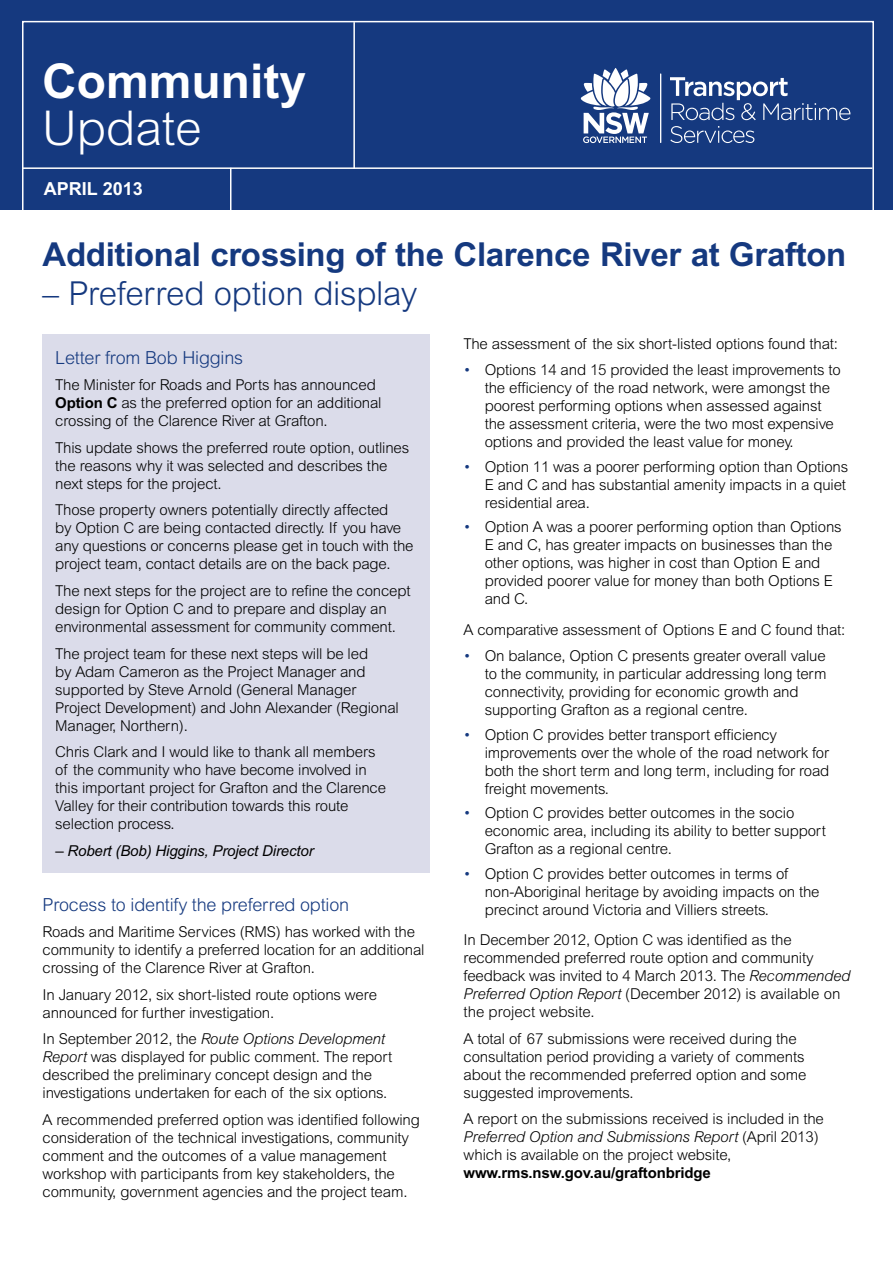
<style>
.page{position:relative;width:893px;height:1263px;background:#fff}
.page>*{position:absolute;margin:0;border:0;box-sizing:border-box;transform-origin:0 0}
.t1{font:700 48px "Arial MT Std";color:#fff}
.t2{font:300 48px "Arial MT Std";color:#fff}
.t3{font:700 33px "Arial MT Std";letter-spacing:-.01em;color:#15397f}
.t4{font:300 33px "Arial MT Std";letter-spacing:-.01em;color:#15397f}
.t5{font:300 18px "Arial MT Std";letter-spacing:-.01em;color:#15397f}
.t6{font:700 18px "Arial MT Std";color:#fff}
.t7{font:300 15px/18px "Arial MT Std";letter-spacing:-.01em;color:#000}
.t8{font:italic 15px "Arial MT Std";letter-spacing:-.01em;color:#000}
.t9{font:700 15px "Arial MT Std";letter-spacing:-.01em;color:#000}
.s1{font-weight:700}
.s2{font-style:italic}
.s3{color:#15397f}
</style>
<div class="page">
<div style="left:0;top:0;width:893px;height:209px;background:#15397f"></div>
<hr style="left:353px;top:22px;width:2px;height:147px;background:#fff">
<hr style="left:22px;top:167px;width:850px;height:2px;background:#fff">
<hr style="left:230px;top:168px;width:1px;height:42px;background:#fff">
<hr style="left:660px;top:73px;width:1px;height:70px;background:#fff">
<svg style="left:581px;top:68px;width:69px;height:75px"></svg>
<svg style="left:670px;top:77px;width:180px;height:43px"></svg>
<svg style="left:670px;top:126px;width:84px;height:17px"></svg>
<div style="left:43px;top:334px;width:387px;height:538px;background:#dbdcea"></div>
<h1 class="t1" style="left:42px;top:53px;width:265px">Community</h1>
<h1 class="t2" style="left:42px;top:101px;width:161px">Update</h1>
<p class="t6" style="left:44px;top:178px;width:101px">April 2013</p>
<h2 class="t3" style="left:43px;top:235px;width:805px">Additional crossing of the Clarence River at Grafton</h2>
<h2 class="t4" style="left:43px;top:275px;width:376px">– Preferred option display</h2>
<p class="t5" style="left:55px;top:347px;width:189px">Letter from Bob Higgins</p>
<p class="t7" style="left:55px;top:376px;width:328px">The Minister for Roads and Ports has announced<br><span class="s1">Option C</span> as the preferred option for an additional crossing of the Clarence River at Grafton.</p>
<p class="t7" style="left:55px;top:439px;width:355px">This update shows the preferred route option, outlines the reasons why it was selected and describes the next steps for the project.</p>
<p class="t7" style="left:55px;top:501px;width:360px">Those property owners potentially directly affected<br>by Option C are being contacted directly. If you have any questions or concerns please get in touch with the project team, contact details are on the back page.</p>
<p class="t7" style="left:55px;top:582px;width:357px">The next steps for the project are to refine the concept design for Option C and to prepare and display an environmental assessment for community comment.</p>
<p class="t7" style="left:55px;top:644px;width:345px">The project team for these next steps will be led<br>by Adam Cameron as the Project Manager and supported by Steve Arnold (General Manager Project Development) and John Alexander (Regional Manager, Northern).</p>
<p class="t7" style="left:55px;top:743px;width:332px">Chris Clark and I would like to thank all members of the community who have become involved in this important project for Grafton and the Clarence Valley for their contribution towards this route selection process.</p>
<p class="t8" style="left:55px;top:841px;width:260px">– Robert (Bob) Higgins, Project Director</p>
<p class="t5" style="left:43px;top:894px;width:308px">Process to identify the preferred option</p>
<p class="t7" style="left:43px;top:923px;width:384px">Roads and Maritime Services (RMS) has worked with the community to identify a preferred location for an additional crossing of the Clarence River at Grafton.</p>
<p class="t7" style="left:43px;top:985px;width:336px">In January 2012, six short-listed route options were announced for further investigation.</p>
<p class="t7" style="left:43px;top:1030px;width:351px">In September 2012, the <span class="s2">Route Options Development Report</span> was displayed for public comment. The report described the preliminary concept design and the investigations undertaken for each of the six options.</p>
<p class="t7" style="left:43px;top:1110px;width:379px">A recommended preferred option was identified following consideration of the technical investigations, community comment and the outcomes of a value management workshop with participants from key stakeholders, the community, government agencies and the project team.</p>
<p class="t7" style="left:463px;top:335px;width:376px">The assessment of the six short-listed options found that:</p>
<p class="t7" style="left:485px;top:361px;width:358px;text-indent:-21px"><span class="s3">•</span> Options 14 and 15 provided the least improvements to the efficiency of the road network, were amongst the poorest performing options when assessed against the assessment criteria, were the two most expensive options and provided the least value for money.</p>
<p class="t7" style="left:485px;top:457px;width:365px;text-indent:-21px"><span class="s3">•</span> Option 11 was a poorer performing option than Options<br>E and C and has substantial amenity impacts in a quiet residential area.</p>
<p class="t7" style="left:485px;top:518px;width:358px;text-indent:-21px"><span class="s3">•</span> Option A was a poorer performing option than Options E and C, has greater impacts on businesses than the other options, was higher in cost than Option E and provided poorer value for money than both Options E and C.</p>
<p class="t7" style="left:463px;top:621px;width:383px">A comparative assessment of Options E and C found that:</p>
<p class="t7" style="left:485px;top:647px;width:343px;text-indent:-21px"><span class="s3">•</span> On balance, Option C presents greater overall value to the community, in particular addressing long term connectivity, providing for economic growth and supporting Grafton as a regional centre.</p>
<p class="t7" style="left:485px;top:725px;width:346px;text-indent:-21px"><span class="s3">•</span> Option C provides better transport efficiency improvements over the whole of the road network for both the short term and long term, including for road freight movements.</p>
<p class="t7" style="left:485px;top:804px;width:343px;text-indent:-21px"><span class="s3">•</span> Option C provides better outcomes in the socio economic area, including its ability to better support<br>Grafton as a regional centre.</p>
<p class="t7" style="left:485px;top:864px;width:336px;text-indent:-21px"><span class="s3">•</span> Option C provides better outcomes in terms of non-Aboriginal heritage by avoiding impacts on the precinct around Victoria and Villiers streets.</p>
<p class="t7" style="left:463px;top:931px;width:388px">In December 2012, Option C was identified as the recommended preferred route option and community feedback was invited to 4 March 2013. The <span class="s2">Recommended Preferred Option Report</span> (December 2012) is available on the project website.</p>
<p class="t7" style="left:463px;top:1029px;width:344px">A total of 67 submissions were received during the consultation period providing a variety of comments about the recommended preferred option and some suggested improvements.</p>
<p class="t7" style="left:463px;top:1110px;width:362px">A report on the submissions received is included in the<br><span class="s2">Preferred Option and Submissions Report</span> (April 2013) which is available on the project website,</p>
<p class="t9" style="left:463px;top:1164px;width:249px">www.rms.nsw.gov.au/graftonbridge</p>
</div>
